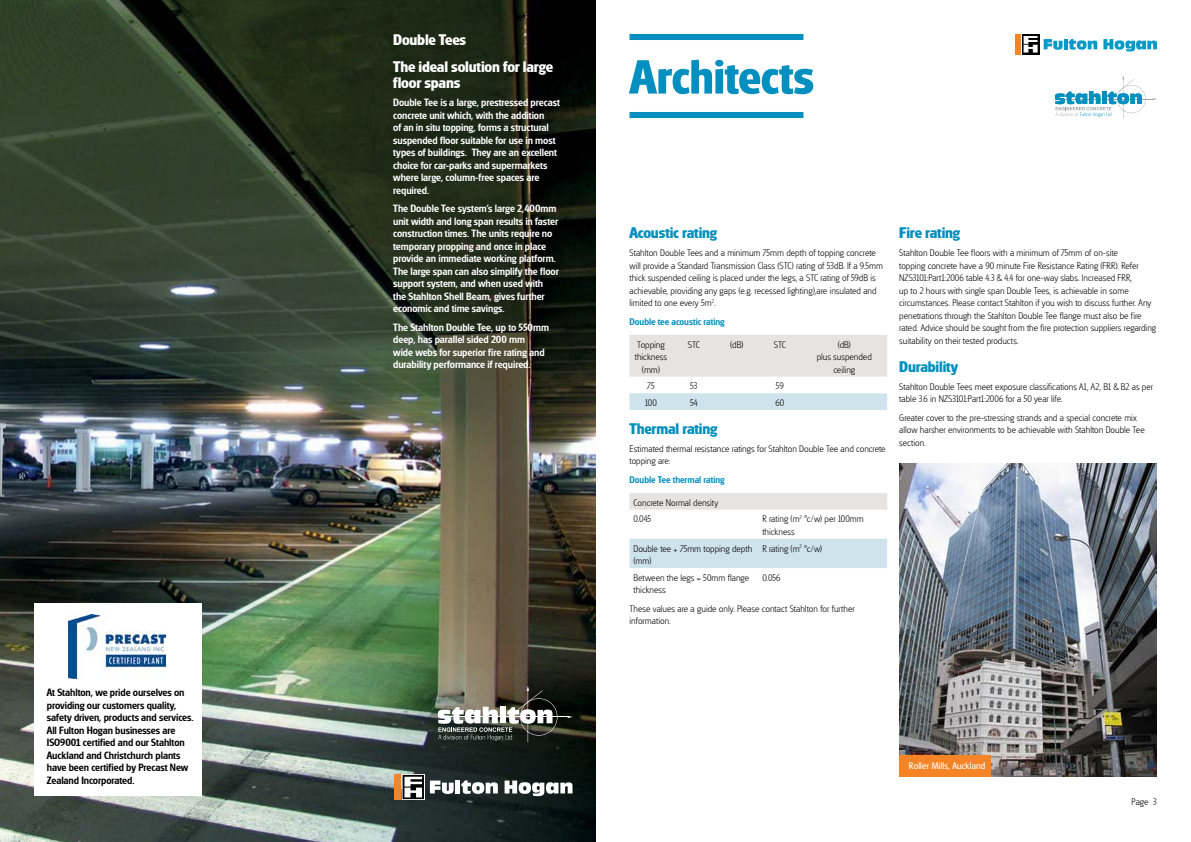
<style>
.page{position:relative;width:1191px;height:842px;background:#fff}
.page>*{position:absolute;margin:0;border:0;box-sizing:border-box;transform-origin:0 0}
.t1{font:700 50px "Glasgow RR";letter-spacing:-.005em;color:#008fbe}
.t2{font:700 16px "Glasgow RR";letter-spacing:-.01em;color:#008fbe}
.t3{font:700 16px/27.3px "Glasgow RR";letter-spacing:-.01em;color:#fff}
.t4{font:500 11px/12.5px "Glasgow RR";letter-spacing:-.005em;color:#fff}
.t5{font:500 11px/12.5px "Glasgow RR";letter-spacing:-.005em;color:#000}
.t6{font:300 10px/12.5px "Glasgow RR";letter-spacing:-.005em;color:#000}
.t7{font:500 10px "Glasgow RR";letter-spacing:-.005em;color:#008fbe}
.t8{font:10px "Glasgow Pro";letter-spacing:.015em;color:#fff}
</style>
<div class="page">
<img style="left:0;top:0;width:595px;height:842px">
<hr style="left:438px;top:717px;width:130px;height:1px;background:#fff">
<img style="left:438px;top:686px;width:119px;height:56px">
<svg style="left:404px;top:776px;width:19px;height:22px"></svg>
<div style="left:402px;top:774px;width:23px;height:26px;border:1px solid #fff"></div>
<svg style="left:404px;top:777px;width:18px;height:20px"></svg>
<div style="left:394px;top:774px;width:7px;height:26px;background:#f58427"></div>
<svg style="left:430px;top:780px;width:23px;height:14px"></svg>
<div style="left:455px;top:780px;width:5px;height:13px;background:#fff"></div>
<svg style="left:461px;top:780px;width:37px;height:14px"></svg>
<svg style="left:504px;top:780px;width:68px;height:16px"></svg>
<div style="left:629px;top:34px;width:174px;height:6px;background:#008fbe"></div>
<div style="left:629px;top:112px;width:174px;height:6px;background:#008fbe"></div>
<svg style="left:1022px;top:34px;width:17px;height:20px"></svg>
<svg style="left:1023px;top:36px;width:14px;height:17px"></svg>
<svg style="left:1043px;top:39px;width:19px;height:11px"></svg>
<svg style="left:1064px;top:39px;width:3px;height:10px"></svg>
<svg style="left:1068px;top:39px;width:29px;height:11px"></svg>
<svg style="left:1103px;top:39px;width:54px;height:12px"></svg>
<div style="left:1015px;top:34px;width:6px;height:20px;background:#f58427"></div>
<hr style="left:1055px;top:99px;width:98px;height:1px;background:#9fa1a4">
<svg style="left:1054px;top:76px;width:91px;height:42px"></svg>
<div style="left:629px;top:335px;width:258px;height:42px;background:#e7e3e1"></div>
<div style="left:629px;top:393px;width:258px;height:17px;background:#cfe3ed"></div>
<div style="left:629px;top:493px;width:258px;height:17px;background:#e7e3e1"></div>
<div style="left:629px;top:539px;width:258px;height:29px;background:#cfe3ed"></div>
<img style="left:899px;top:463px;width:258px;height:314px">
<div style="left:899px;top:755px;width:92px;height:22px;background:#f58427"></div>
<div style="left:34px;top:603px;width:167px;height:193px;background:#fff"></div>
<img style="left:68px;top:614px;width:98px;height:65px">
<p class="t5" style="left:47px;top:686px;width:148px">At Stahlton, we pride ourselves on providing our customers quality, safety driven, products and services.<br>All Fulton Hogan businesses are ISO9001 certified and our Stahlton Auckland and Christchurch plants have been certified by Precast New Zealand Incorporated.</p>
<h2 class="t3" style="left:393px;top:26px;width:162px">Double Tees<br>The ideal solution for large</h2>
<h2 class="t3" style="left:393px;top:69px;width:69px">floor spans</h2>
<p class="t4" style="left:393px;top:97px;width:168px">Double Tee is a large, prestressed precast concrete unit which, with the addition<br>of an in situ topping, forms a structural suspended floor suitable for use in most types of buildings. They are an excellent choice for car-parks and supermarkets where large, column-free spaces are required.</p>
<p class="t4" style="left:393px;top:203px;width:167px">The Double Tee system’s large 2,400mm unit width and long span results in faster construction times. The units require no temporary propping and once in place provide an immediate working platform.<br>The large span can also simplify the floor support system, and when used with the Stahlton Shell Beam, gives further economic and time savings.</p>
<p class="t4" style="left:393px;top:321px;width:157px">The Stahlton Double Tee, up to 550mm deep, has parallel sided 200 mm<br>wide webs for superior fire rating and durability performance if required.</p>
<h1 class="t1" style="left:629px;top:49px;width:186px">Architects</h1>
<h2 class="t2" style="left:629px;top:224px;width:89px">Acoustic rating</h2>
<p class="t6" style="left:629px;top:247px;width:255px">Stahlton Double Tees and a minimum 75mm depth of topping concrete will provide a Standard Transmission Class (STC) rating of 53dB. If a 9.5mm thick suspended ceiling is placed under the legs, a STC rating of 59dB is achievable, providing any gaps (e.g. recessed lighting),are insulated and limited to one every 5m<sup>2</sup>.</p>
<p class="t7" style="left:629px;top:316px;width:97px">Double tee acoustic rating</p>
<p class="t6" style="left:635px;top:338px;width:34px;text-align:center">Topping thickness (mm)</p>
<p class="t6" style="left:688px;top:338px;width:14px">STC</p>
<p class="t6" style="left:730px;top:338px;width:15px">(dB)</p>
<p class="t6" style="left:774px;top:338px;width:14px">STC</p>
<p class="t6" style="left:816px;top:338px;width:57px;text-align:center">(dB)<br>plus suspended ceiling</p>
<p class="t6" style="left:647px;top:380px;width:9px">75</p>
<p class="t6" style="left:690px;top:380px;width:9px">53</p>
<p class="t6" style="left:776px;top:380px;width:9px">59</p>
<p class="t6" style="left:645px;top:397px;width:13px">100</p>
<p class="t6" style="left:690px;top:397px;width:9px">54</p>
<p class="t6" style="left:775px;top:397px;width:10px">60</p>
<h2 class="t2" style="left:629px;top:419px;width:89px">Thermal rating</h2>
<p class="t6" style="left:629px;top:443px;width:258px">Estimated thermal resistance ratings for Stahlton Double Tee and concrete topping are:</p>
<p class="t7" style="left:629px;top:474px;width:97px">Double Tee thermal rating</p>
<p class="t6" style="left:633px;top:494px;width:86px;line-height:16.7px">Concrete Normal density<br>0.045</p>
<p class="t6" style="left:762px;top:513px;width:103px">R rating (m<sup>2</sup> °c/w) per 100mm thickness</p>
<p class="t6" style="left:633px;top:542px;width:120px">Double tee + 75mm topping depth (mm)</p>
<p class="t6" style="left:762px;top:542px;width:61px">R rating (m<sup>2</sup> °c/w)</p>
<p class="t6" style="left:633px;top:572px;width:117px">Between the legs = 50mm flange thickness</p>
<p class="t6" style="left:762px;top:572px;width:20px">0.056</p>
<p class="t6" style="left:629px;top:603px;width:227px">These values are a guide only. Please contact Stahlton for further information.</p>
<h2 class="t2" style="left:899px;top:224px;width:62px">Fire rating</h2>
<p class="t6" style="left:899px;top:247px;width:258px">Stahlton Double Tee floors with a minimum of 75mm of on-site<br>topping concrete have a 90 minute Fire Resistance Rating (FRR). Refer NZS3101:Part1:2006 table 4.3 &amp; 4.4 for one-way slabs. Increased FRR,<br>up to 2 hours with single span Double Tees, is achievable in some circumstances. Please contact Stahlton if you wish to discuss further. Any penetrations through the Stahlton Double Tee flange must also be fire rated. Advice should be sought from the fire protection suppliers regarding suitability on their tested products.</p>
<h2 class="t2" style="left:899px;top:357px;width:60px">Durability</h2>
<p class="t6" style="left:899px;top:380px;width:255px">Stahlton Double Tees meet exposure classifications A1, A2, B1 &amp; B2 as per table 3.6 in NZS3101:Part1:2006 for a 50 year life.</p>
<p class="t6" style="left:899px;top:411px;width:247px">Greater cover to the pre-stressing strands and a special concrete mix allow harsher environments to be achievable with Stahlton Double Tee section.</p>
<p class="t8" style="left:909px;top:760px;width:78px">Roller Mills, Auckland</p>
<p class="t6" style="left:1131px;top:796px;width:27px">Page 3</p>
</div>
